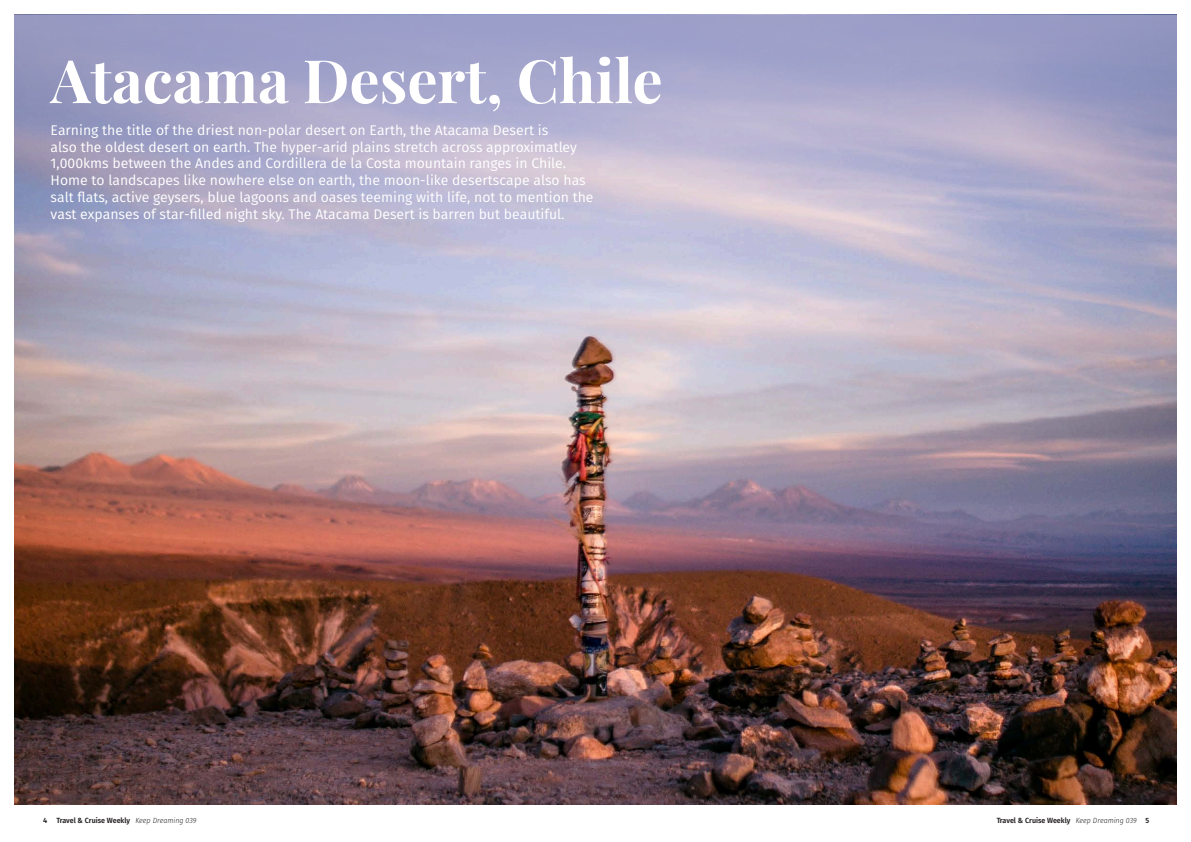
<style>
.page{position:relative;width:1191px;height:842px;background:#fff}
.page>*{position:absolute;margin:0;border:0;box-sizing:border-box;transform-origin:0 0}
.TCW_title{font:700 60px "Playfair Display";color:#fff}
.TCW_body{font:14px/16.8px "Fira Sans";color:#fff}
.t1{font:600 7.5px "Fira Sans";color:#231f20}
.t2{font:600 7.5px "Fira Sans";color:#231f20;scale:.95 1}
.s1{font-weight:300;font-style:italic}
</style>
<div class="page">
<img style="left:14px;top:14px;width:1162px;height:790px">
<svg style="left:14px;top:15px;width:1162px;height:254px;background:#adabcb"></svg>
<p class="TCW_title" style="left:51px;top:33px;width:613px">Atacama Desert, Chile</p>
<p class="TCW_body" style="left:51px;top:121px;width:544px">Earning the title of the driest non-polar desert on Earth, the Atacama Desert is<br>also the oldest desert on earth. The hyper-arid plains stretch across approximatley 1,000kms between the Andes and Cordillera de la Costa mountain ranges in Chile.<br>Home to landscapes like nowhere else on earth, the moon-like desertscape also has salt flats, active geysers, blue lagoons and oases teeming with life, not to mention the vast expanses of star-filled night sky. The Atacama Desert is barren but beautiful.</p>
<p class="t1" style="left:43px;top:814px;width:155px">4 Travel &amp; Cruise Weekly <span class="s1">Keep Dreaming 039</span></p>
<p class="t2" style="left:996px;top:814px;width:162px">Travel &amp; Cruise Weekly <span class="s1">Keep Dreaming 039</span> 5</p>
</div>
